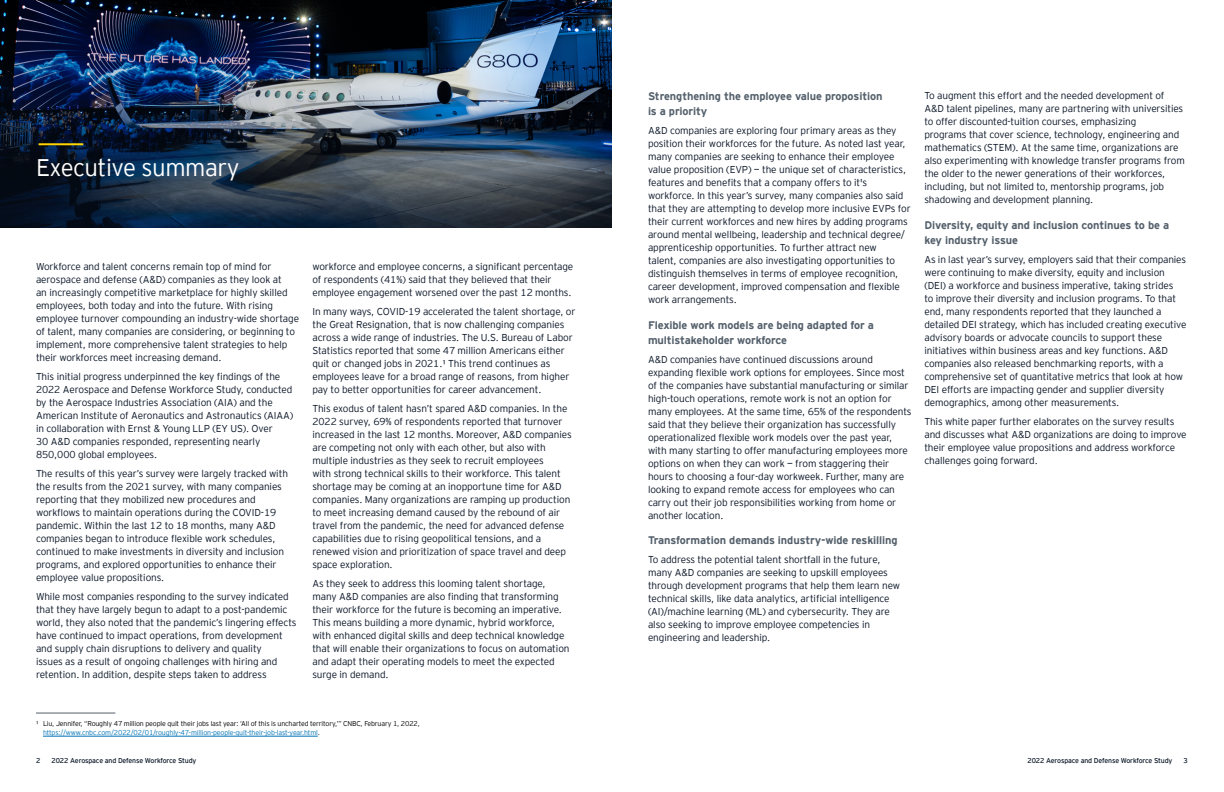
<style>
.page{position:relative;width:1224px;height:792px;background:#fff}
.page>*{position:absolute;margin:0;border:0;box-sizing:border-box;transform-origin:0 0}
.t1{font:300 24px "EY Interstate";letter-spacing:-.02em;color:#fff}
.t2{font:700 11px/15px "EY Interstate";letter-spacing:-.01em;color:#54606b}
.t3{font:300 10px/13px "EY Interstate";letter-spacing:-.01em;color:#0a1627}
.t4{font:300 7px/9px "EY Interstate";letter-spacing:-.02em;color:#000}
.t5{font:7px "EY Interstate";letter-spacing:-.02em;color:#0a1627}
.s1{color:#0073b5}
</style>
<div class="page">
<img style="left:0;top:0;width:612px;height:228px">
<hr style="left:39px;top:143px;width:44px;height:2px;background:#ffd400">
<hr style="left:36px;top:713px;width:79px;height:1px;background:#54606b">
<hr style="left:43px;top:736px;width:275px;height:1px;background:#0073b5">
<h1 class="t1" style="left:36px;top:151px;width:205px">Executive summary</h1>
<p class="t3" style="left:36px;top:259px;width:265px">Workforce and talent concerns remain top of mind for aerospace and defense (A&amp;D) companies as they look at<br>an increasingly competitive marketplace for highly skilled employees, both today and into the future. With rising employee turnover compounding an industry-wide shortage of talent, many companies are considering, or beginning to implement, more comprehensive talent strategies to help their workforces meet increasing demand.</p>
<p class="t3" style="left:36px;top:369px;width:259px">This initial progress underpinned the key findings of the 2022 Aerospace and Defense Workforce Study, conducted by the Aerospace Industries Association (AIA) and the American Institute of Aeronautics and Astronautics (AIAA) in collaboration with Ernst &amp; Young LLP (EY US). Over<br>30 A&amp;D companies responded, representing nearly 850,000 global employees.</p>
<p class="t3" style="left:36px;top:466px;width:254px">The results of this year’s survey were largely tracked with the results from the 2021 survey, with many companies reporting that they mobilized new procedures and workflows to maintain operations during the COVID-19 pandemic. Within the last 12 to 18 months, many A&amp;D companies began to introduce flexible work schedules, continued to make investments in diversity and inclusion programs, and explored opportunities to enhance their employee value propositions.</p>
<p class="t3" style="left:36px;top:589px;width:262px">While most companies responding to the survey indicated that they have largely begun to adapt to a post-pandemic world, they also noted that the pandemic’s lingering effects have continued to impact operations, from development and supply chain disruptions to delivery and quality<br>issues as a result of ongoing challenges with hiring and retention. In addition, despite steps taken to address</p>
<p class="t3" style="left:312px;top:259px;width:262px">workforce and employee concerns, a significant percentage of respondents (41%) said that they believed that their employee engagement worsened over the past 12 months.</p>
<p class="t3" style="left:312px;top:304px;width:265px">In many ways, COVID-19 accelerated the talent shortage, or the Great Resignation, that is now challenging companies across a wide range of industries. The U.S. Bureau of Labor Statistics reported that some 47 million Americans either quit or changed jobs in 2021.¹ This trend continues as employees leave for a broad range of reasons, from higher pay to better opportunities for career advancement.</p>
<p class="t3" style="left:312px;top:401px;width:261px">This exodus of talent hasn’t spared A&amp;D companies. In the 2022 survey, 69% of respondents reported that turnover increased in the last 12 months. Moreover, A&amp;D companies are competing not only with each other, but also with multiple industries as they seek to recruit employees<br>with strong technical skills to their workforce. This talent shortage may be coming at an inopportune time for A&amp;D companies. Many organizations are ramping up production to meet increasing demand caused by the rebound of air travel from the pandemic, the need for advanced defense capabilities due to rising geopolitical tensions, and a renewed vision and prioritization of space travel and deep space exploration.</p>
<p class="t3" style="left:312px;top:576px;width:259px">As they seek to address this looming talent shortage, many A&amp;D companies are also finding that transforming their workforce for the future is becoming an imperative.<br>This means building a more dynamic, hybrid workforce, with enhanced digital skills and deep technical knowledge that will enable their organizations to focus on automation and adapt their operating models to meet the expected surge in demand.</p>
<p class="t4" style="left:43px;top:719px;width:378px;text-indent:-7px">¹ Liu, Jennifer, “Roughly 47 million people quit their jobs last year: ‘All of this is uncharted territory,’” CNBC, February 1, 2022, <span class="s1">https://www.cnbc.com/2022/02/01/roughly-47-million-people-quit-their-job-last-year.html</span>.</p>
<p class="t2" style="left:648px;top:88px;width:236px">Strengthening the employee value proposition is a priority</p>
<p class="t3" style="left:648px;top:124px;width:264px">A&amp;D companies are exploring four primary areas as they position their workforces for the future. As noted last year, many companies are seeking to enhance their employee value proposition (EVP) — the unique set of characteristics, features and benefits that a company offers to it's workforce. In this year’s survey, many companies also said that they are attempting to develop more inclusive EVPs for their current workforces and new hires by adding programs around mental wellbeing, leadership and technical degree/ apprenticeship opportunities. To further attract new<br>talent, companies are also investigating opportunities to distinguish themselves in terms of employee recognition, career development, improved compensation and flexible work arrangements.</p>
<p class="t2" style="left:648px;top:317px;width:228px">Flexible work models are being adapted for a multistakeholder workforce</p>
<p class="t3" style="left:648px;top:352px;width:265px">A&amp;D companies have continued discussions around expanding flexible work options for employees. Since most of the companies have substantial manufacturing or similar high-touch operations, remote work is not an option for many employees. At the same time, 65% of the respondents said that they believe their organization has successfully operationalized flexible work models over the past year, with many starting to offer manufacturing employees more options on when they can work — from staggering their hours to choosing a four-day workweek. Further, many are looking to expand remote access for employees who can carry out their job responsibilities working from home or another location.</p>
<p class="t2" style="left:648px;top:532px;width:251px">Transformation demands industry-wide reskilling</p>
<p class="t3" style="left:648px;top:553px;width:254px">To address the potential talent shortfall in the future, many A&amp;D companies are seeking to upskill employees through development programs that help them learn new technical skills, like data analytics, artificial intelligence (AI)/machine learning (ML) and cybersecurity. They are also seeking to improve employee competencies in engineering and leadership.</p>
<p class="t3" style="left:924px;top:89px;width:262px">To augment this effort and the needed development of A&amp;D talent pipelines, many are partnering with universities to offer discounted-tuition courses, emphasizing<br>programs that cover science, technology, engineering and mathematics (STEM). At the same time, organizations are also experimenting with knowledge transfer programs from the older to the newer generations of their workforces, including, but not limited to, mentorship programs, job shadowing and development planning.</p>
<p class="t2" style="left:924px;top:217px;width:246px">Diversity, equity and inclusion continues to be a key industry issue</p>
<p class="t3" style="left:924px;top:252px;width:264px">As in last year’s survey, employers said that their companies were continuing to make diversity, equity and inclusion (DEI) a workforce and business imperative, taking strides<br>to improve their diversity and inclusion programs. To that end, many respondents reported that they launched a detailed DEI strategy, which has included creating executive advisory boards or advocate councils to support these initiatives within business areas and key functions. A&amp;D companies also released benchmarking reports, with a comprehensive set of quantitative metrics that look at how DEI efforts are impacting gender and supplier diversity demographics, among other measurements.</p>
<p class="t3" style="left:924px;top:414px;width:264px">This white paper further elaborates on the survey results and discusses what A&amp;D organizations are doing to improve their employee value propositions and address workforce challenges going forward.</p>
<p class="t5" style="left:36px;top:756px;width:6px">2</p>
<p class="t5" style="left:52px;top:756px;width:146px">2022 Aerospace and Defense Workforce Study</p>
<p class="t5" style="left:1028px;top:756px;width:146px">2022 Aerospace and Defense Workforce Study</p>
<p class="t5" style="left:1184px;top:756px;width:6px">3</p>
</div>
